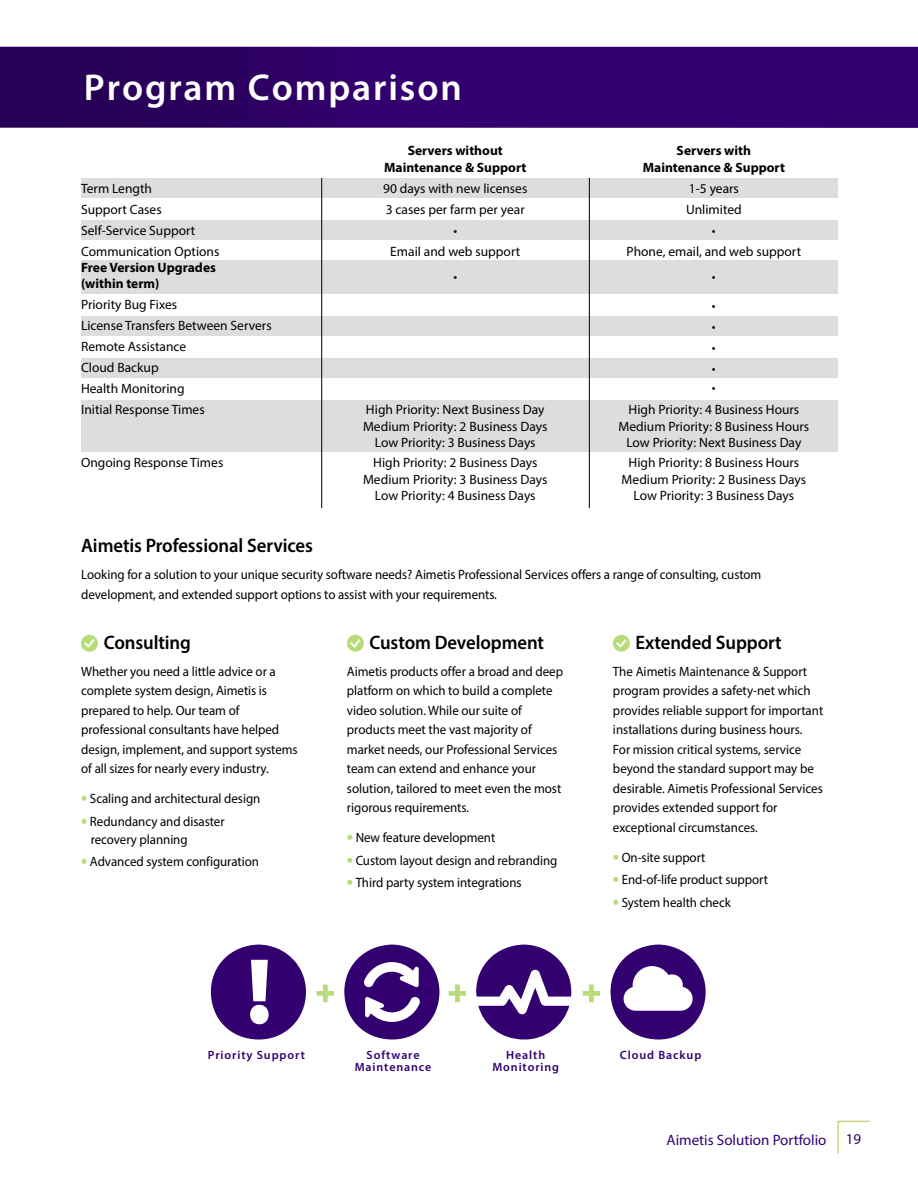
<style>
.page{position:relative;width:918px;height:1188px;background:#fff}
.page>*{position:absolute;margin:0;border:0;box-sizing:border-box;transform-origin:0 0}
.t1{font:600 37.5px "Myriad Pro";letter-spacing:.05em;color:#fff}
.t2{font:600 19.5px "Myriad Pro";letter-spacing:-.005em;color:#000;scale:.96 1}
.t3{font:15px "Myriad Pro";color:#33006f}
.t4{font:13.5px/19.5px "Myriad Pro";letter-spacing:-.005em;color:#000;scale:.96 1}
.t5{font:13.5px/21px "Myriad Pro";letter-spacing:-.005em;color:#000;text-align:center}
.t6{font:700 13.5px/16.2px "Myriad Pro";color:#000;text-align:center}
.t7{font:600 12px/12.8px "Myriad Pro";letter-spacing:.075em;color:#33006f;text-align:center}
.s1{font-weight:900;font-size:18px;color:#b7dc78}
</style>
<div class="page">
<hr style="left:837px;top:1121px;width:33px;height:1px;background:#c1d880">
<hr style="left:837px;top:1121px;width:2px;height:32px;background:#c1d880">
<div style="left:0;top:47px;width:918px;height:81px;background:#33006f"></div>
<div style="left:0;top:47px;width:484px;height:81px;background:linear-gradient(to right,#240050,#350073)"></div>
<div style="left:81px;top:178px;width:757px;height:19px;background:#dcddde"></div>
<div style="left:81px;top:221px;width:757px;height:19px;background:#dcddde"></div>
<div style="left:81px;top:316px;width:757px;height:20px;background:#dcddde"></div>
<div style="left:81px;top:358px;width:757px;height:19px;background:#dcddde"></div>
<div style="left:81px;top:401px;width:757px;height:51px;background:#dcddde"></div>
<div style="left:81px;top:260px;width:757px;height:33px;background:#dcddde"></div>
<hr style="left:321px;top:178px;width:1px;height:330px;background:#000">
<hr style="left:589px;top:178px;width:1px;height:330px;background:#000">
<svg style="left:81px;top:635px;width:17px;height:17px"></svg>
<svg style="left:347px;top:635px;width:17px;height:17px"></svg>
<svg style="left:613px;top:635px;width:17px;height:17px"></svg>
<div style="left:211px;top:945px;width:95px;height:95px;background:#33006f;border-radius:50%"></div>
<svg style="left:250px;top:960px;width:19px;height:64px"></svg>
<div style="left:611px;top:945px;width:95px;height:95px;background:#33006f;border-radius:50%"></div>
<svg style="left:624px;top:966px;width:69px;height:45px"></svg>
<svg style="left:476px;top:945px;width:95px;height:95px"></svg>
<div style="left:344px;top:945px;width:96px;height:95px;background:#33006f;border-radius:50%"></div>
<svg style="left:364px;top:962px;width:55px;height:25px"></svg>
<svg style="left:365px;top:997px;width:55px;height:25px"></svg>
<svg style="left:316px;top:984px;width:18px;height:19px"></svg>
<svg style="left:448px;top:984px;width:18px;height:19px"></svg>
<svg style="left:582px;top:984px;width:18px;height:19px"></svg>
<h1 class="t1" style="left:84px;top:63px;width:379px">Program Comparison</h1>
<p class="t5" style="left:81px;top:178px;width:140px;text-align:left">Term Length<br>Support Cases<br>Self-Service Support<br>Communication Options</p>
<p class="t6" style="left:81px;top:259px;width:136px;text-align:left">Free Version Upgrades (within term)</p>
<p class="t5" style="left:81px;top:294px;width:192px;text-align:left">Priority Bug Fixes<br>License Transfers Between Servers<br>Remote Assistance<br>Cloud Backup<br>Health Monitoring<br>Initial Response Times</p>
<p class="t5" style="left:81px;top:452px;width:144px">Ongoing Response Times</p>
<p class="t6" style="left:384px;top:142px;width:144px">Servers without<br>Maintenance &amp; Support</p>
<p class="t5" style="left:383px;top:177px;width:146px">90 days with new licenses<br>3 cases per farm per year •<br>Email and web support</p>
<p class="t5" style="left:453px;top:266px;width:5px">•</p>
<p class="t5" style="left:363px;top:402px;width:186px;line-height:16.2px">High Priority: Next Business Day<br>Medium Priority: 2 Business Days<br>Low Priority: 3 Business Days</p>
<p class="t5" style="left:363px;top:455px;width:186px;line-height:16.2px">High Priority: 2 Business Days<br>Medium Priority: 3 Business Days<br>Low Priority: 4 Business Days</p>
<p class="t6" style="left:643px;top:142px;width:144px">Servers with<br>Maintenance &amp; Support</p>
<p class="t5" style="left:627px;top:177px;width:176px">1-5 years<br>Unlimited<br>•<br>Phone, email, and web support</p>
<p class="t5" style="left:712px;top:262px;width:5px;line-height:28.5px;text-align:left">• •</p>
<p class="t5" style="left:712px;top:315px;width:5px;text-align:justify">• • •</p>
<p class="t5" style="left:628px;top:376px;width:172px;line-height:22.2px">•<br>High Priority: 4 Business Hours</p>
<p class="t5" style="left:618px;top:418px;width:192px;line-height:16.2px">Medium Priority: 8 Business Hours<br>Low Priority: Next Business Day</p>
<p class="t5" style="left:622px;top:455px;width:186px;line-height:16.2px">High Priority: 8 Business Hours<br>Medium Priority: 2 Business Days<br>Low Priority: 3 Business Days</p>
<h2 class="t2" style="left:81px;top:533px;width:243px">Aimetis Professional Services</h2>
<p class="t4" style="left:81px;top:565px;width:710px">Looking for a solution to your unique security software needs? Aimetis Professional Services offers a range of consulting, custom development, and extended support options to assist with your requirements.</p>
<h2 class="t2" style="left:104px;top:630px;width:92px">Consulting</h2>
<p class="t4" style="left:81px;top:661px;width:227px">Whether you need a little advice or a complete system design, Aimetis is prepared to help. Our team of professional consultants have helped design, implement, and support systems of all sizes for nearly every industry.</p>
<p class="t4" style="left:81px;top:789px;width:188px"><span class="s1">•</span> Scaling and architectural design</p>
<p class="t4" style="left:91px;top:812px;width:141px;line-height:18px;text-indent:-10px"><span class="s1">•</span> Redundancy and disaster recovery planning</p>
<p class="t4" style="left:81px;top:852px;width:187px"><span class="s1">•</span> Advanced system configuration</p>
<h2 class="t2" style="left:635px;top:630px;width:154px">Extended Support</h2>
<p class="t4" style="left:613px;top:661px;width:221px">The Aimetis Maintenance &amp; Support program provides a safety-net which provides reliable support for important installations during business hours.<br>For mission critical systems, service beyond the standard support may be desirable. Aimetis Professional Services provides extended support for exceptional circumstances.</p>
<p class="t4" style="left:613px;top:847px;width:98px"><span class="s1">•</span> On-site support</p>
<p class="t4" style="left:613px;top:870px;width:163px"><span class="s1">•</span> End-of-life product support</p>
<p class="t4" style="left:613px;top:892px;width:124px"><span class="s1">•</span> System health check</p>
<h2 class="t2" style="left:369px;top:630px;width:183px">Custom Development</h2>
<p class="t4" style="left:347px;top:661px;width:227px">Aimetis products offer a broad and deep platform on which to build a complete video solution. While our suite of products meet the vast majority of market needs, our Professional Services team can extend and enhance your solution, tailored to meet even the most rigorous requirements.</p>
<p class="t4" style="left:347px;top:828px;width:156px"><span class="s1">•</span> New feature development</p>
<p class="t4" style="left:347px;top:850px;width:221px"><span class="s1">•</span> Custom layout design and rebranding</p>
<p class="t4" style="left:347px;top:873px;width:183px"><span class="s1">•</span> Third party system integrations</p>
<p class="t7" style="left:208px;top:1048px;width:98px">Priority Support</p>
<p class="t7" style="left:355px;top:1048px;width:78px">Software<br>Maintenance</p>
<p class="t7" style="left:492px;top:1048px;width:68px">Health<br>Monitoring</p>
<p class="t7" style="left:620px;top:1048px;width:83px">Cloud Backup</p>
<p class="t3" style="left:667px;top:1130px;width:161px">Aimetis Solution Portfolio</p>
<p class="t3" style="left:846px;top:1130px;width:17px">19</p>
</div>
